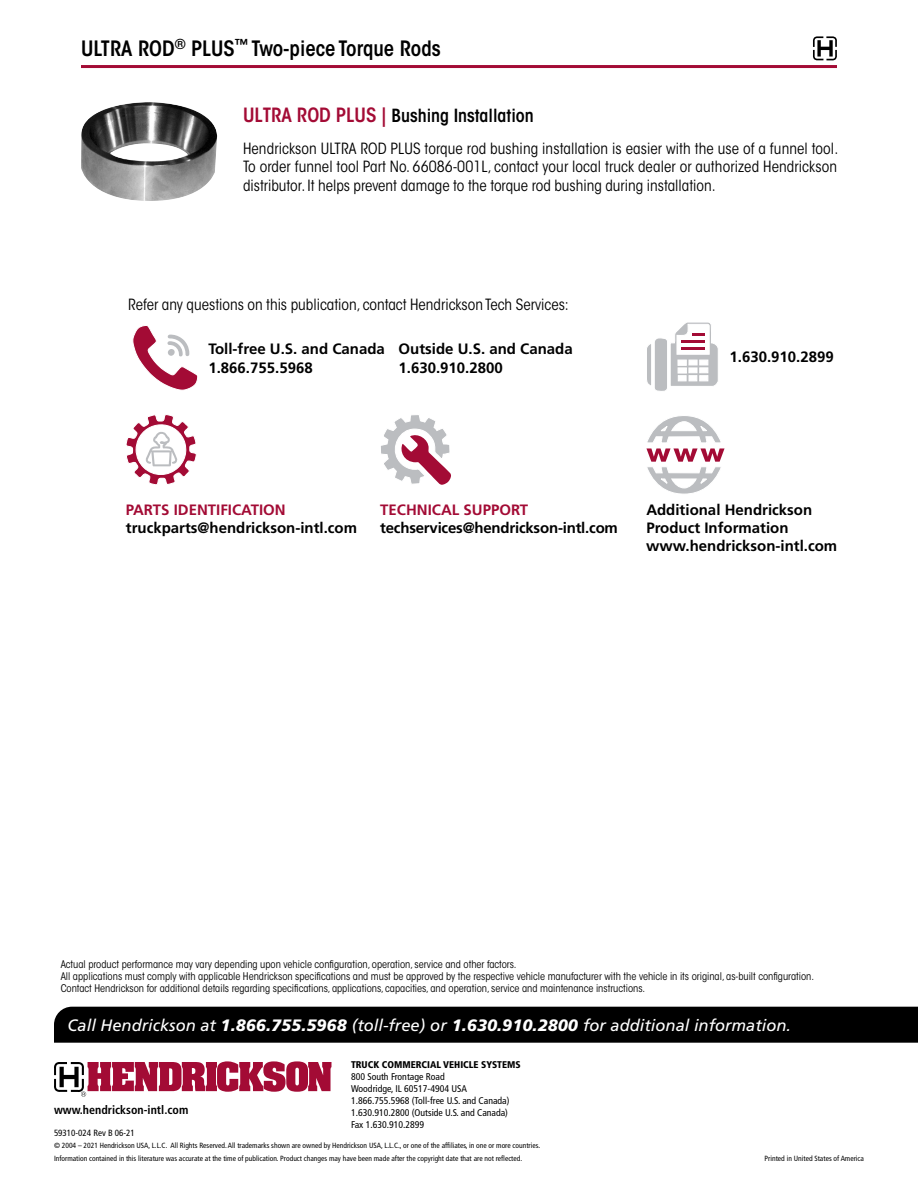
<style>
.page{position:relative;width:918px;height:1188px;background:#fff}
.page>*{position:absolute;margin:0;border:0;box-sizing:border-box;transform-origin:0 0}
.t1{font:600 condensed 21px "ITC Avant Garde Std";color:#000}
.t2{font:600 condensed 18px "ITC Avant Garde Std";color:#000}
.t3{font:italic 16.5px "Frutiger LT Pro";color:#fff}
.t4{font:condensed 15.3px/18.5px "ITC Avant Garde Std";color:#000;text-align:justify}
.t5{font:700 15px/17.9px "Frutiger LT Std";color:#000}
.t6{font:700 15px "Frutiger LT Std";color:#a30b35}
.t7{font:700 condensed 12px "Frutiger LT Std";color:#000}
.t8{font:condensed 10.5px/12px "ITC Avant Garde Std";color:#000}
.t9{font:condensed 9.75px/12px "Frutiger LT Std";color:#000}
.t10{font:900 condensed 9.75px "Frutiger LT Std";color:#000}
.t11{font:condensed 9px "Frutiger LT Std";color:#000}
.t12{font:condensed 7.5px/13.5px "Frutiger LT Std";color:#000}
.s1{font-size:19.5px;color:#a30b35}
.s2{font-weight:900}
</style>
<div class="page">
<div style="left:54px;top:1007px;width:864px;height:36px;background:#000"></div>
<svg style="left:54px;top:1061px;width:277px;height:36px"></svg>
<hr style="left:81px;top:65px;width:756px;height:3px;background:#a30b35">
<svg style="left:813px;top:36px;width:24px;height:25px"></svg>
<img style="left:81px;top:102px;width:137px;height:99px">
<svg style="left:381px;top:415px;width:70px;height:70px"></svg>
<svg style="left:126px;top:414px;width:71px;height:71px"></svg>
<svg style="left:647px;top:322px;width:71px;height:69px"></svg>
<svg style="left:132px;top:325px;width:66px;height:66px"></svg>
<svg style="left:646px;top:416px;width:79px;height:78px"></svg>
<h1 class="t1" style="left:81px;top:35px;width:361px">ULTRA ROD<sup>®</sup> PLUS<sup>™</sup> Two-piece Torque Rods</h1>
<h2 class="t2" style="left:243px;top:105px;width:292px"><span class="s1">ULTRA ROD PLUS |</span> Bushing Installation</h2>
<p class="t4" style="left:243px;top:139px;width:597px">Hendrickson ULTRA ROD PLUS torque rod bushing installation is easier with the use of a funnel tool.<br>To order funnel tool Part No. 66086-001L, contact your local truck dealer or authorized Hendrickson distributor. It helps prevent damage to the torque rod bushing during installation.</p>
<h3 class="t4" style="left:128px;top:295px;width:442px">Refer any questions on this publication, contact Hendrickson Tech Services:</h3>
<h3 class="t5" style="left:208px;top:340px;width:178px;line-height:18.9px">Toll-free U.S. and Canada<br>1.866.755.5968</h3>
<h3 class="t5" style="left:399px;top:340px;width:176px;line-height:18.9px">Outside U.S. and Canada<br>1.630.910.2800</h3>
<h3 class="t5" style="left:730px;top:349px;width:106px">1.630.910.2899</h3>
<h3 class="t6" style="left:126px;top:503px;width:161px">PARTS IDENTIFICATION</h3>
<h3 class="t5" style="left:126px;top:520px;width:233px">truckparts@hendrickson-intl.com</h3>
<h3 class="t6" style="left:380px;top:503px;width:150px">TECHNICAL SUPPORT</h3>
<h3 class="t5" style="left:380px;top:520px;width:239px">techservices@hendrickson-intl.com</h3>
<h3 class="t5" style="left:646px;top:502px;width:192px">Additional Hendrickson<br>Product Information www.hendrickson-intl.com</h3>
<p class="t8" style="left:61px;top:959px;width:755px">Actual product performance may vary depending upon vehicle configuration, operation, service and other factors.<br>All applications must comply with applicable Hendrickson specifications and must be approved by the respective vehicle manufacturer with the vehicle in its original, as-built configuration.<br>Contact Hendrickson for additional details regarding specifications, applications, capacities, and operation, service and maintenance instructions.</p>
<h3 class="t3" style="left:68px;top:1015px;width:725px">Call Hendrickson at <span class="s2">1.866.755.5968</span> (toll-free) or <span class="s2">1.630.910.2800</span> for additional information.</h3>
<p class="t10" style="left:351px;top:1059px;width:171px">TRUCK COMMERCIAL VEHICLE SYSTEMS</p>
<p class="t9" style="left:351px;top:1071px;width:160px">800 South Frontage Road<br>Woodridge, IL 60517-4904 USA<br>1.866.755.5968 (Toll-free U.S. and Canada)<br>1.630.910.2800 (Outside U.S. and Canada)<br>Fax 1.630.910.2899</p>
<p class="t7" style="left:54px;top:1103px;width:136px">www.hendrickson-intl.com</p>
<p class="t11" style="left:54px;top:1127px;width:82px">59310-024 Rev B 06-21</p>
<p class="t12" style="left:54px;top:1138px;width:488px">© 2004 – 2021 Hendrickson USA, L.L.C. All Rights Reserved. All trademarks shown are owned by Hendrickson USA, L.L.C., or one of the affiliates, in one or more countries.<br>Information contained in this literature was accurate at the time of publication. Product changes may have been made after the copyright date that are not reflected.</p>
<p class="t12" style="left:765px;top:1152px;width:101px">Printed in United States of America</p>
</div>
